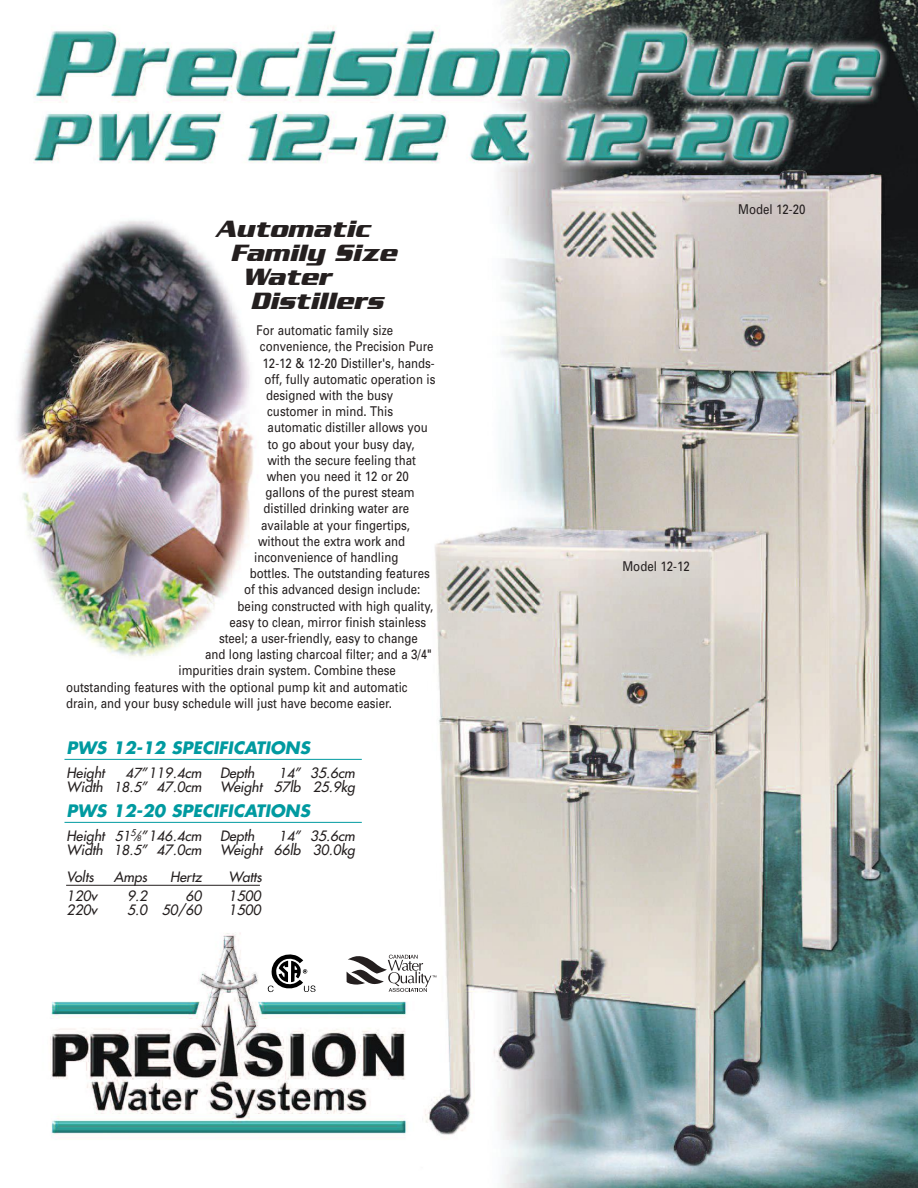
<style>
.page{position:relative;width:918px;height:1188px;background:#fff}
.page>*{position:absolute;margin:0;border:0;box-sizing:border-box;transform-origin:0 0}
.t1{font:25.5px "Serpentine Sans ICG Bold Obl";color:#241f1f}
.t2{font:italic 700 16.65px "Futura";color:#009aa0}
.t3{font:italic 13.95px/14px "Futura";color:#241f1f;text-align:right}
.t4{font:13.5px "Univers";color:#241f1f;scale:.85 1}
.s1{font-size:13.5px}
.s2{font-size:7.5px}
</style>
<div class="page">
<img style="left:17px;top:0;width:901px;height:1188px">
<hr style="left:64px;top:759px;width:298px;height:1px;background:#009aa0">
<hr style="left:64px;top:822px;width:298px;height:1px;background:#009aa0">
<hr style="left:66px;top:885px;width:194px;height:1px;background:#241f1f">
<div style="left:268px;top:954px;width:170px;height:42px;background:#fff"></div>
<svg style="left:268px;top:954px;width:48px;height:38px"></svg>
<svg style="left:347px;top:954px;width:89px;height:38px"></svg>
<h1 class="t1" style="left:214px;top:213px;width:157px">Automatic</h1>
<h1 class="t1" style="left:230px;top:237px;width:168px">Family Size</h1>
<h1 class="t1" style="left:241px;top:261px;width:91px">Water</h1>
<h1 class="t1" style="left:250px;top:285px;width:134px">Distillers</h1>
<p class="t4" style="left:256px;top:325px;width:162px">For automatic family size</p>
<p class="t4" style="left:260px;top:342px;width:206px">convenience, the Precision Pure</p>
<p class="t4" style="left:263px;top:358px;width:204px">12-12 &amp; 12-20 Distiller's, hands-</p>
<p class="t4" style="left:265px;top:374px;width:202px">off, fully automatic operation is</p>
<p class="t4" style="left:266px;top:390px;width:151px">designed with the busy</p>
<p class="t4" style="left:267px;top:406px;width:150px">customer in mind. This</p>
<p class="t4" style="left:268px;top:423px;width:190px">automatic distiller allows you</p>
<p class="t4" style="left:268px;top:439px;width:174px">to go about your busy day,</p>
<p class="t4" style="left:267px;top:455px;width:176px">with the secure feeling that</p>
<p class="t4" style="left:267px;top:471px;width:169px">when you need it 12 or 20</p>
<p class="t4" style="left:265px;top:487px;width:177px">gallons of the purest steam</p>
<p class="t4" style="left:264px;top:504px;width:173px">distilled drinking water are</p>
<p class="t4" style="left:261px;top:520px;width:177px">available at your fingertips,</p>
<p class="t4" style="left:258px;top:536px;width:175px">without the extra work and</p>
<p class="t4" style="left:254px;top:552px;width:171px">inconvenience of handling</p>
<p class="t4" style="left:250px;top:568px;width:213px">bottles. The outstanding features</p>
<p class="t4" style="left:244px;top:585px;width:208px">of this advanced design include:</p>
<p class="t4" style="left:238px;top:601px;width:232px">being constructed with high quality,</p>
<p class="t4" style="left:230px;top:617px;width:233px">easy to clean, mirror finish stainless</p>
<p class="t4" style="left:219px;top:633px;width:235px">steel; a user-friendly, easy to change</p>
<p class="t4" style="left:205px;top:649px;width:268px">and long lasting charcoal filter; and a 3/4"</p>
<p class="t4" style="left:179px;top:666px;width:257px">impurities drain system. Combine these</p>
<p class="t4" style="left:66px;top:682px;width:403px">outstanding features with the optional pump kit and automatic</p>
<p class="t4" style="left:66px;top:698px;width:385px">drain, and your busy schedule will just have become easier.</p>
<p class="t2" style="left:67px;top:740px;width:245px">PWS 12-12 SPECIFICATIONS</p>
<p class="t3" style="left:67px;top:767px;width:40px">Height</p>
<p class="t3" style="left:67px;top:767px;width:137px"><span class="s1">47</span>”119.4cm<br>Width <span class="s1">18.5</span>” 47.0cm</p>
<p class="t3" style="left:220px;top:767px;width:36px">Depth</p>
<p class="t3" style="left:220px;top:767px;width:137px"><span class="s1">14</span>” 35.6cm<br>Weight 57lb 25.9kg</p>
<p class="t2" style="left:67px;top:803px;width:245px">PWS 12-20 SPECIFICATIONS</p>
<p class="t3" style="left:67px;top:830px;width:137px;text-align:left">Height <span class="s1">51</span><sup>5</sup><span class="s1">⁄</span><span class="s2">8</span>”146.4cm<br>Width <span class="s1">18.5</span>” 47.0cm</p>
<p class="t3" style="left:220px;top:830px;width:36px">Depth</p>
<p class="t3" style="left:220px;top:830px;width:137px"><span class="s1">14</span>” 35.6cm<br>Weight 66lb 30.0kg</p>
<p class="t3" style="left:67px;top:871px;width:29px">Volts</p>
<p class="t3" style="left:114px;top:871px;width:35px">Amps</p>
<p class="t3" style="left:170px;top:871px;width:33px">Hertz</p>
<p class="t3" style="left:229px;top:871px;width:35px">Watts</p>
<p class="t3" style="left:67px;top:890px;width:32px">120v</p>
<p class="t3" style="left:127px;top:890px;width:22px">9.2</p>
<p class="t3" style="left:186px;top:890px;width:18px">60</p>
<p class="t3" style="left:229px;top:890px;width:34px">1500</p>
<p class="t3" style="left:67px;top:904px;width:32px">220v</p>
<p class="t3" style="left:127px;top:904px;width:76px">5.0 50/60</p>
<p class="t3" style="left:229px;top:904px;width:34px">1500</p>
<p class="t4" style="left:738px;top:205px;width:81px">Model 12-20</p>
<p class="t4" style="left:622px;top:562px;width:81px">Model 12-12</p>
</div>
